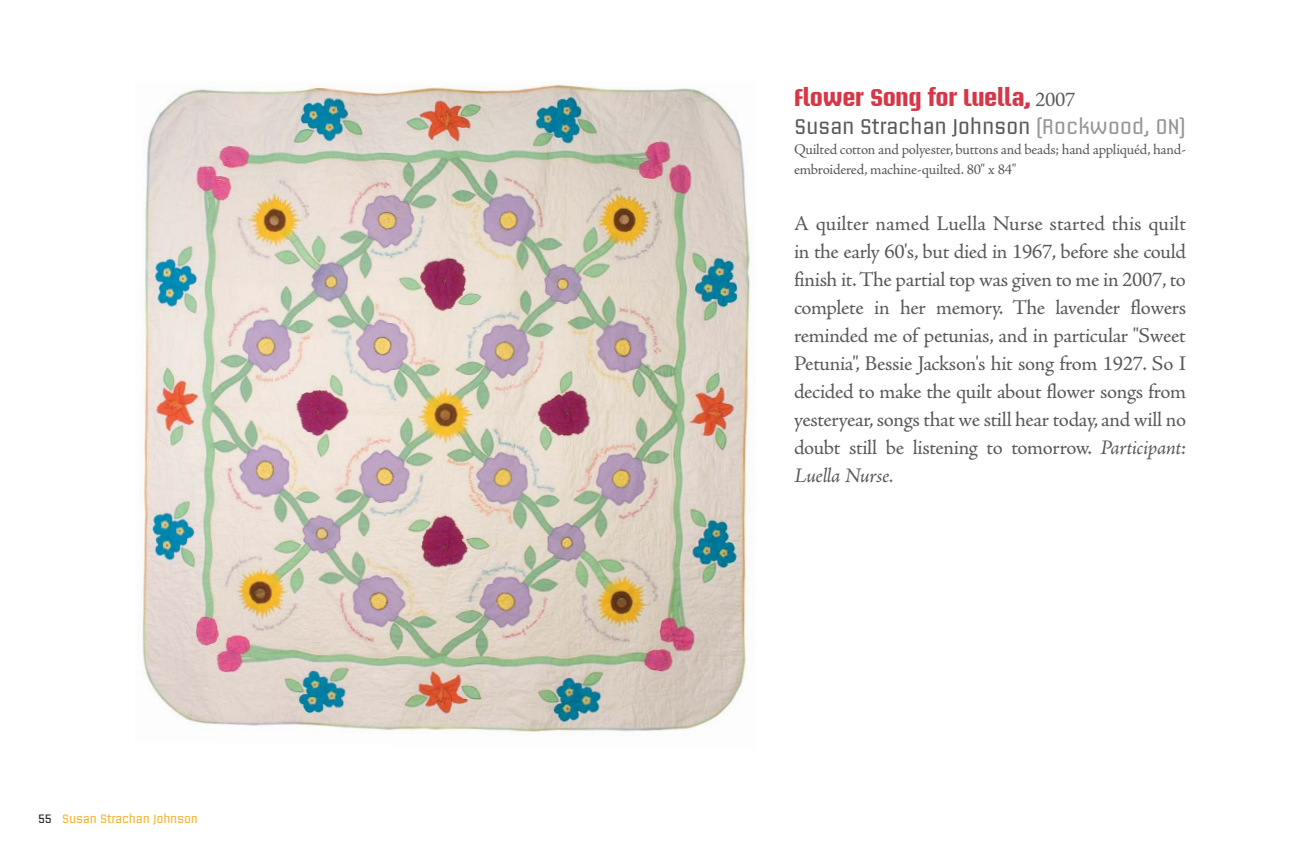
<style>
.page{position:relative;width:1296px;height:864px;background:#fff}
.page>*{position:absolute;margin:0;border:0;box-sizing:border-box;transform-origin:0 0}
.t1{font:700 24px "Briem Akademi Std";letter-spacing:-.015em;color:#d73647}
.t2{font:21px/28px "Adobe Jenson Pro";letter-spacing:-.015em;color:#58595b;text-align:justify}
.t3{font:21px "Briem Akademi Std";letter-spacing:-.02em;color:#58595b}
.t4{font:15px/20px "Adobe Jenson Pro";letter-spacing:-.015em;color:#58595b}
.t5{font:12px "Briem Akademi Std";letter-spacing:-.02em;color:#f6b22f}
.s1{color:#231f20}
.s2{font-family:"Adobe Jenson Pro";font-weight:400;font-size:21px;color:#58595b}
.s3{color:#939598}
.s4{font-style:italic}
</style>
<div class="page">
<img style="left:142px;top:84px;width:609px;height:648px">
<p class="t5" style="left:38px;top:814px;width:162px"><span class="s1">55</span> Susan Strachan Johnson</p>
<p class="t1" style="left:794px;top:87px;width:283px">Flower Song for Luella, <span class="s2">2007</span></p>
<p class="t3" style="left:794px;top:117px;width:393px">Susan Strachan Johnson <span class="s3">(Rockwood, ON)</span></p>
<p class="t4" style="left:794px;top:140px;width:394px">Quilted cotton and polyester, buttons and beads; hand appliquéd, hand&shy;embroidered, machine-quilted. 80" x 84"</p>
<p class="t2" style="left:794px;top:211px;width:394px">A quilter named Luella Nurse started this quilt in the early 60's, but died in 1967, before she could finish it. The partial top was given to me in 2007, to complete in her memory. The lavender flowers reminded me of petunias, and in particular "Sweet Petunia", Bessie Jackson's hit song from 1927. So I decided to make the quilt about flower songs from yesteryear, songs that we still hear today, and will no doubt still be listening to tomorrow. <span class="s4">Participant:<br>Luella Nurse.</span></p>
</div>
